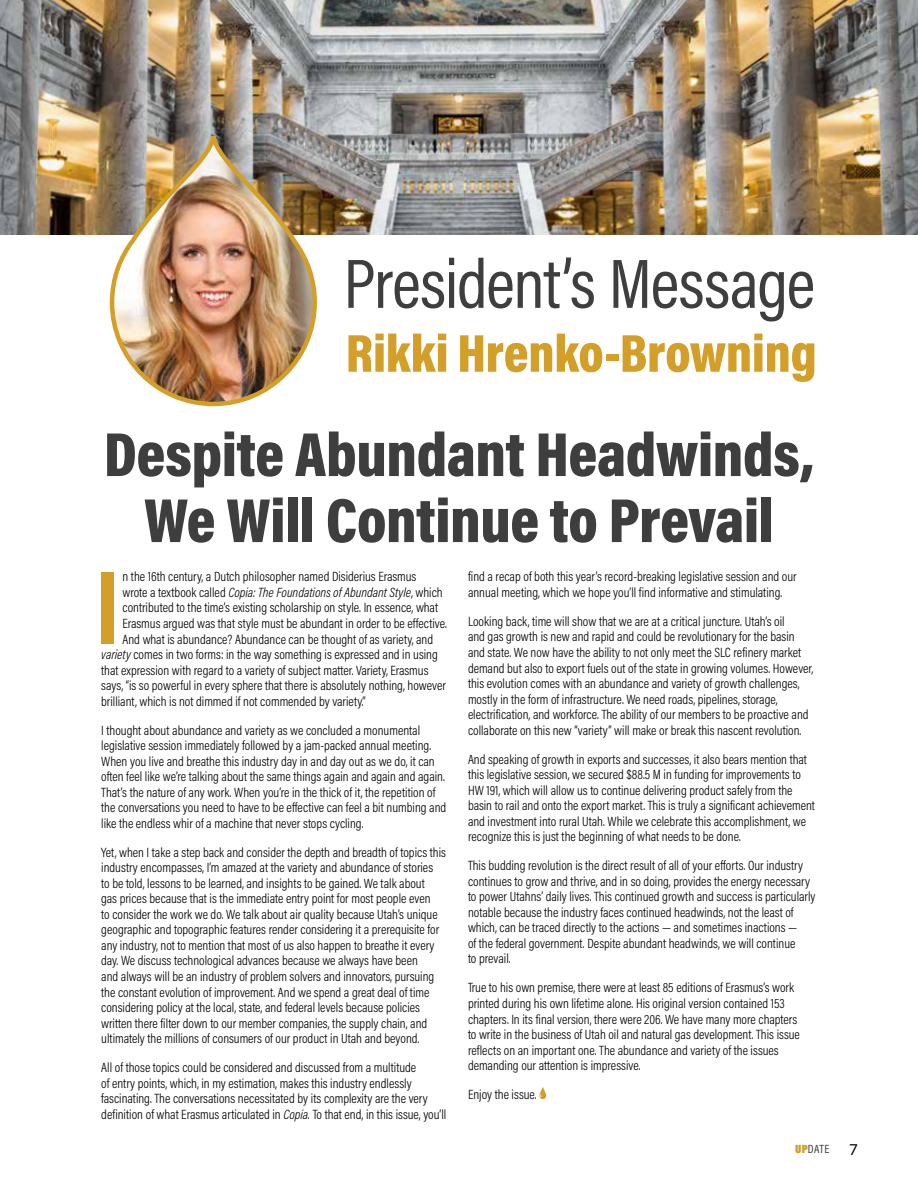
<style>
.page{position:relative;width:918px;height:1188px;background:#fff}
.page>*{position:absolute;margin:0;border:0;box-sizing:border-box;transform-origin:0 0}
.t1{font:700 105.3px "Acumin Pro Cond";color:#d39f29}
.t2{font:70.5px "Acumin Pro Cond";letter-spacing:-.02em;color:#3e3e3e}
.t3{font:900 63px/66px "Acumin Pro Cond";letter-spacing:-.01em;color:#3e3e3e;text-align:center}
.t4{font:900 54px "Acumin Pro Cond";letter-spacing:-.005em;color:#d39f29}
.t5{font:15px "Lato";color:#000}
.t6{font:300 13.5px/15.5px "Acumin Pro Cond";color:#000}
.t7{font:italic 300 13.5px "Acumin Pro Cond";color:#000}
.t8{font:12px "Acumin Pro Cond";color:#3e3e3e}
.s1{font-style:normal}
.s2{font-style:italic}
.s3{font-weight:900;color:#d39f29}
</style>
<div class="page">
<img style="left:0;top:0;width:918px;height:235px">
<img style="left:108px;top:132px;width:211px;height:275px">
<svg style="left:539px;top:1087px;width:7px;height:12px"></svg>
<h2 class="t2" style="left:344px;top:238px;width:473px">President’s Message</h2>
<h3 class="t4" style="left:346px;top:318px;width:473px">Rikki Hrenko-Browning</h3>
<h3 class="t3" style="left:104px;top:420px;width:712px">Despite Abundant Headwinds,<br>We Will Continue to Prevail</h3>
<h1 class="t1" style="left:95px;top:538px;width:27px">I</h1>
<p class="t6" style="left:122px;top:569px;width:295px">n the 16th century, a Dutch philosopher named Disiderius Erasmus</p>
<p class="t7" style="left:122px;top:584px;width:322px"><span class="s1">wrote a textbook called</span> Copia: The Foundations of Abundant Style<span class="s1">, which</span></p>
<p class="t6" style="left:122px;top:600px;width:317px">contributed to the time’s existing scholarship on style. In essence, what</p>
<p class="t6" style="left:122px;top:615px;width:326px">Erasmus argued was that style must be abundant in order to be effective.</p>
<p class="t6" style="left:122px;top:631px;width:312px">And what is abundance? Abundance can be thought of as variety, and</p>
<p class="t6" style="left:101px;top:646px;width:338px"><span class="s2">variety</span> comes in two forms: in the way something is expressed and in using</p>
<p class="t6" style="left:101px;top:662px;width:329px">that expression with regard to a variety of subject matter. Variety, Erasmus</p>
<p class="t6" style="left:101px;top:677px;width:346px">says, “is so powerful in every sphere that there is absolutely nothing, however</p>
<p class="t6" style="left:101px;top:693px;width:266px">brilliant, which is not dimmed if not commended by variety.”</p>
<p class="t6" style="left:101px;top:722px;width:347px">I thought about abundance and variety as we concluded a monumental legislative session immediately followed by a jam-packed annual meeting.<br>When you live and breathe this industry day in and day out as we do, it can often feel like we’re talking about the same things again and again and again.<br>That’s the nature of any work. When you’re in the thick of it, the repetition of the conversations you need to have to be effective can feel a bit numbing and like the endless whir of a machine that never stops cycling.</p>
<p class="t6" style="left:101px;top:844px;width:346px">Yet, when I take a step back and consider the depth and breadth of topics this industry encompasses, I’m amazed at the variety and abundance of stories<br>to be told, lessons to be learned, and insights to be gained. We talk about<br>gas prices because that is the immediate entry point for most people even<br>to consider the work we do. We talk about air quality because Utah’s unique geographic and topographic features render considering it a prerequisite for any industry, not to mention that most of us also happen to breathe it every day. We discuss technological advances because we always have been<br>and always will be an industry of problem solvers and innovators, pursuing the constant evolution of improvement. And we spend a great deal of time considering policy at the local, state, and federal levels because policies written there filter down to our member companies, the supply chain, and ultimately the millions of consumers of our product in Utah and beyond.</p>
<p class="t6" style="left:101px;top:1059px;width:347px">All of those topics could be considered and discussed from a multitude<br>of entry points, which, in my estimation, makes this industry endlessly fascinating. The conversations necessitated by its complexity are the very definition of what Erasmus articulated in <span class="s2">Copia.</span> To that end, in this issue, you’ll</p>
<p class="t6" style="left:468px;top:569px;width:330px">find a recap of both this year’s record-breaking legislative session and our annual meeting, which we hope you’ll find informative and stimulating.</p>
<p class="t6" style="left:468px;top:613px;width:347px">Looking back, time will show that we are at a critical juncture. Utah’s oil<br>and gas growth is new and rapid and could be revolutionary for the basin and state. We now have the ability to not only meet the SLC refinery market demand but also to export fuels out of the state in growing volumes. However, this evolution comes with an abundance and variety of growth challenges, mostly in the form of infrastructure. We need roads, pipelines, storage, electrification, and workforce. The ability of our members to be proactive and collaborate on this new “variety” will make or break this nascent revolution.</p>
<p class="t6" style="left:468px;top:751px;width:348px">And speaking of growth in exports and successes, it also bears mention that this legislative session, we secured $88.5 M in funding for improvements to HW 191, which will allow us to continue delivering product safely from the basin to rail and onto the export market. This is truly a significant achievement and investment into rural Utah. While we celebrate this accomplishment, we recognize this is just the beginning of what needs to be done.</p>
<p class="t6" style="left:468px;top:858px;width:349px">This budding revolution is the direct result of all of your efforts. Our industry continues to grow and thrive, and in so doing, provides the energy necessary to power Utahns’ daily lives. This continued growth and success is particularly notable because the industry faces continued headwinds, not the least of which, can be traced directly to the actions — and sometimes inactions —<br>of the federal government. Despite abundant headwinds, we will continue<br>to prevail.</p>
<p class="t6" style="left:468px;top:980px;width:333px">True to his own premise, there were at least 85 editions of Erasmus’s work printed during his own lifetime alone. His original version contained 153 chapters. In its final version, there were 206. We have many more chapters to write in the business of Utah oil and natural gas development. This issue reflects on an important one. The abundance and variety of the issues demanding our attention is impressive.</p>
<p class="t6" style="left:468px;top:1087px;width:70px">Enjoy the issue.</p>
<p class="t8" style="left:795px;top:1142px;width:36px"><span class="s3">UP</span>DATE</p>
<p class="t5" style="left:849px;top:1138px;width:10px">7</p>
</div>
